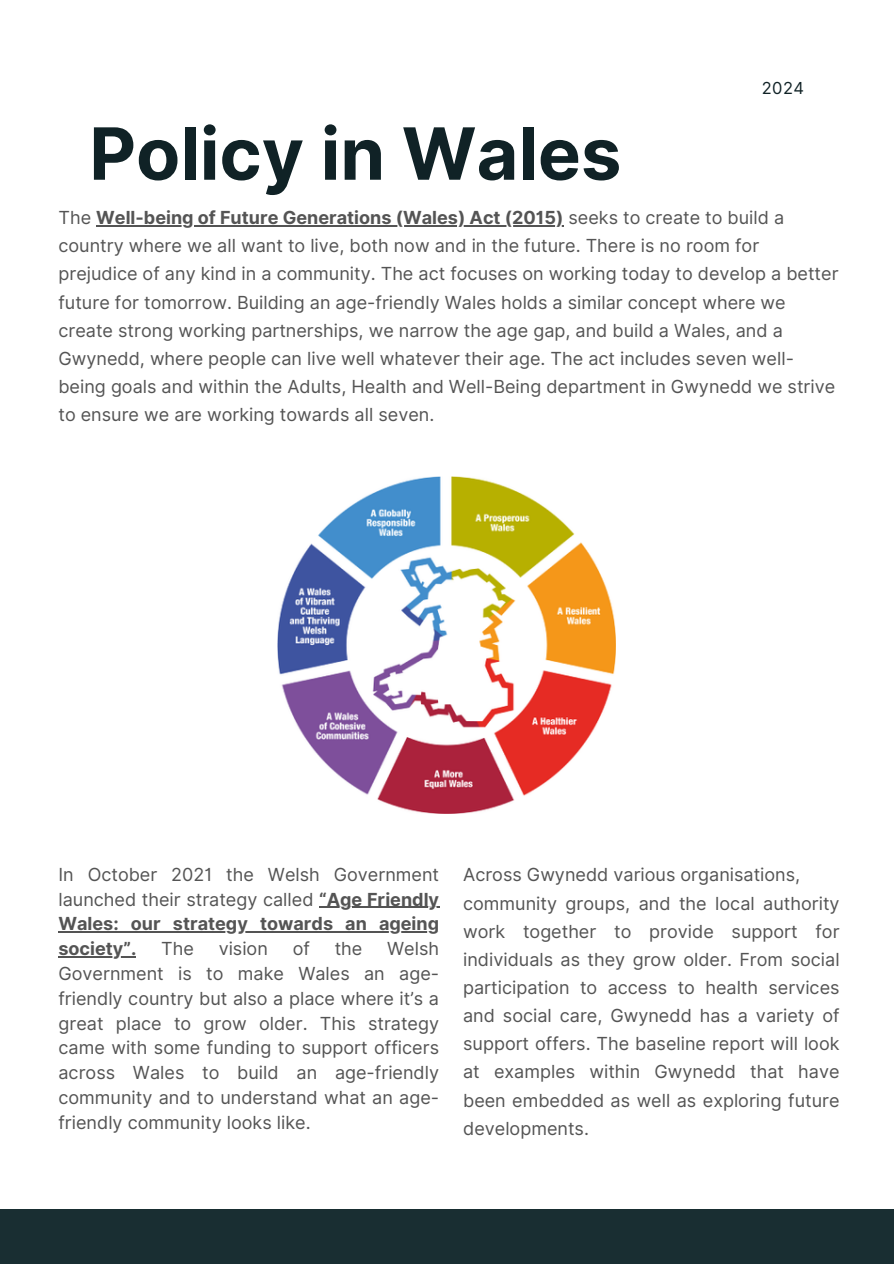
<style>
.page{position:relative;width:894px;height:1264px;background:#fff}
.page>*{position:absolute;margin:0;border:0;box-sizing:border-box;transform-origin:0 0}
.t1{font:700 72px "Inter";color:#102226}
.t2{font:18px/28.2px "Inter";color:#545454;text-align:justify}
.t3{font:700 18px/24.8px "Inter";color:#545454}
.t4{font:16.5px "Inter";color:#102226}
.s1{font-weight:700}
</style>
<div class="page">
<div style="left:0;top:1209px;width:893px;height:54px;background:#192e32"></div>
<img style="left:278px;top:476px;width:337px;height:338px">
<hr style="left:319px;top:906px;width:120px;height:2px;background:#545454">
<hr style="left:58px;top:931px;width:381px;height:1px;background:#545454">
<hr style="left:58px;top:956px;width:78px;height:1px;background:#545454">
<hr style="left:96px;top:225px;width:467px;height:1px;background:#545454">
<h1 class="t1" style="left:89px;top:110px;width:533px">Policy in Wales</h1>
<p class="t4" style="left:761px;top:78px;width:44px">2024</p>
<p class="t2" style="left:58px;top:203px;width:781px;text-align:left">The <span class="s1">Well-being of Future Generations (Wales) Act (2015)</span> seeks to create to build a country where we all want to live, both now and in the future. There is no room for prejudice of any kind in a community. The act focuses on working today to develop a better future for tomorrow. Building an age-friendly Wales holds a similar concept where we create strong working partnerships, we narrow the age gap, and build a Wales, and a Gwynedd, where people can live well whatever their age. The act includes seven well&shy;being goals and within the Adults, Health and Well-Being department in Gwynedd we strive to ensure we are working towards all seven.</p>
<p class="t2" style="left:58px;top:862px;width:382px;line-height:24.8px">In October 2021 the Welsh Government launched their strategy called <span class="s1">“Age Friendly</span></p>
<p class="t3" style="left:58px;top:911px;width:382px">Wales: our strategy towards an ageing society”.</p>
<p class="t2" style="left:161px;top:934px;width:34px">The</p>
<p class="t2" style="left:218px;top:934px;width:51px">vision</p>
<p class="t2" style="left:292px;top:934px;width:19px">of</p>
<p class="t2" style="left:334px;top:934px;width:29px">the</p>
<p class="t2" style="left:58px;top:936px;width:382px;line-height:24.8px;text-indent:328px">Welsh Government is to make Wales an age&shy;friendly country but also a place where it’s a great place to grow older. This strategy came with some funding to support officers across Wales to build an age-friendly community and to understand what an age&shy;friendly community looks like.</p>
<p class="t2" style="left:463px;top:860px;width:338px">Across Gwynedd various organisations,</p>
<p class="t2" style="left:463px;top:888px;width:378px">community groups, and the local authority work together to provide support for individuals as they grow older. From social participation to access to health services and social care, Gwynedd has a variety of support offers. The baseline report will look at examples within Gwynedd that have been embedded as well as exploring future developments.</p>
</div>
